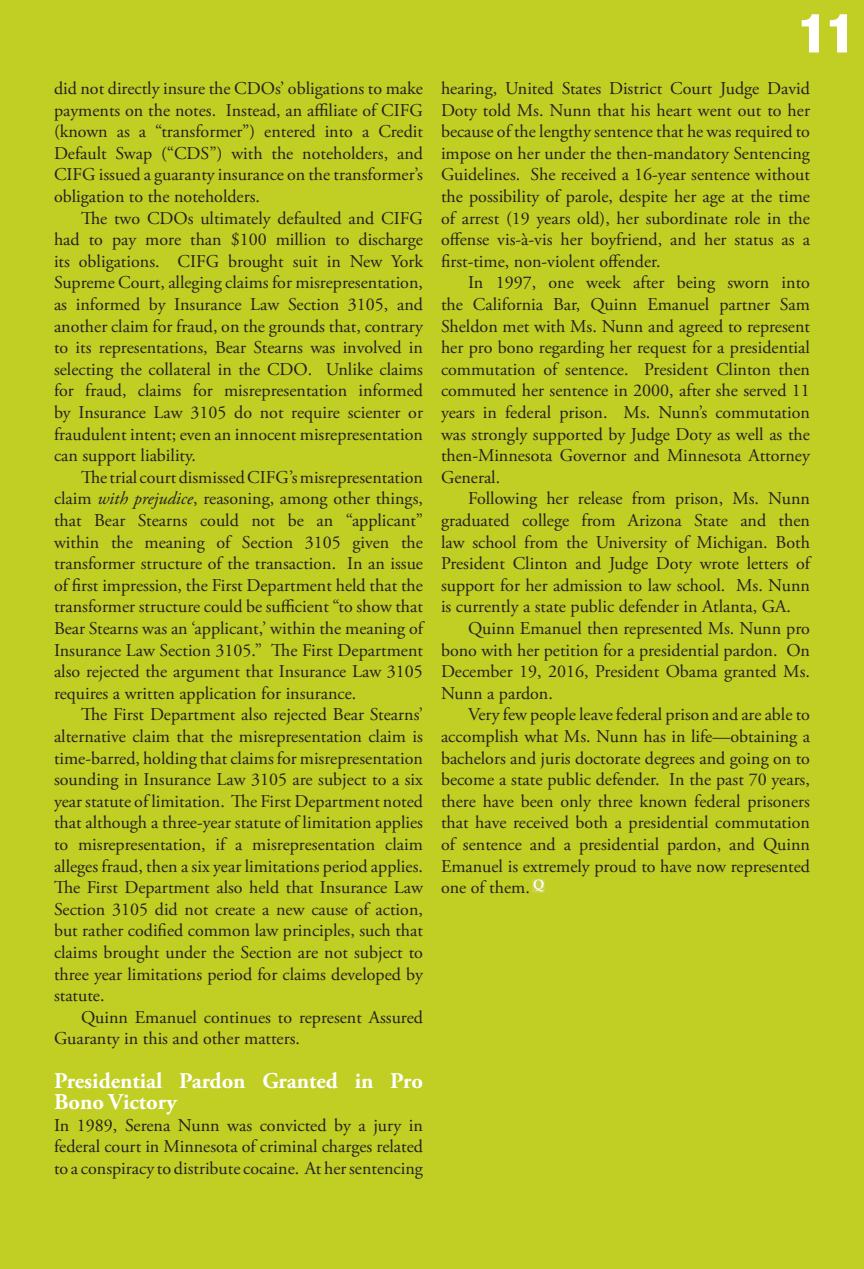
<style>
.page{position:relative;width:864px;height:1269px;background:#c1ce23}
.page>*{position:absolute;margin:0;border:0;box-sizing:border-box;transform-origin:0 0}
.t1{font:900 condensed 54px "Helvetica Neue";color:#fff}
.QE_-_Main_Article_St{font:700 22.5px/21.6px "Adobe Garamond Pro";color:#fff}
.QE_-_Main_Article_St-2{font:18px/21.6px "Adobe Garamond Pro";color:#231f20;text-align:justify}
.t2{font:700 13.5px "Palatino Linotype";color:#fff}
.s1{font-style:italic}
</style>
<div class="page">
<div style="left:532px;top:879px;width:13px;height:13px;background:#c9d247"></div>
<p class="QE_-_Main_Article_St-2" style="left:54px;top:78px;width:371px">did not directly insure the CDOs’ obligations to make payments on the notes. Instead, an affiliate of CIFG (known as a “transformer”) entered into a Credit Default Swap (“CDS”) with the noteholders, and CIFG issued a guaranty insurance on the transformer’s obligation to the noteholders.</p>
<p class="QE_-_Main_Article_St-2" style="left:54px;top:208px;width:371px;text-indent:27px">The two CDOs ultimately defaulted and CIFG had to pay more than $100 million to discharge its obligations. CIFG brought suit in New York Supreme Court, alleging claims for misrepresentation, as informed by Insurance Law Section 3105, and another claim for fraud, on the grounds that, contrary to its representations, Bear Stearns was involved in selecting the collateral in the CDO. Unlike claims for fraud, claims for misrepresentation informed by Insurance Law 3105 do not require scienter or fraudulent intent; even an innocent misrepresentation can support liability.</p>
<p class="QE_-_Main_Article_St-2" style="left:54px;top:467px;width:371px;text-indent:27px">The trial court dismissed CIFG’s misrepresentation claim <span class="s1">with prejudice</span>, reasoning, among other things, that Bear Stearns could not be an “applicant” within the meaning of Section 3105 given the transformer structure of the transaction. In an issue of first impression, the First Department held that the transformer structure could be sufficient “to show that Bear Stearns was an ‘applicant,’ within the meaning of Insurance Law Section 3105.” The First Department also rejected the argument that Insurance Law 3105 requires a written application for insurance.</p>
<p class="QE_-_Main_Article_St-2" style="left:54px;top:705px;width:371px;text-indent:27px">The First Department also rejected Bear Stearns’ alternative claim that the misrepresentation claim is time-barred, holding that claims for misrepresentation sounding in Insurance Law 3105 are subject to a six year statute of limitation. The First Department noted that although a three-year statute of limitation applies to misrepresentation, if a misrepresentation claim alleges fraud, then a six year limitations period applies.<br>The First Department also held that Insurance Law Section 3105 did not create a new cause of action, but rather codified common law principles, such that claims brought under the Section are not subject to three year limitations period for claims developed by statute.</p>
<p class="QE_-_Main_Article_St-2" style="left:54px;top:1007px;width:370px;text-indent:27px">Quinn Emanuel continues to represent Assured<br>Guaranty in this and other matters.</p>
<p class="QE_-_Main_Article_St" style="left:54px;top:1070px;width:370px">Presidential Pardon Granted in Pro<br>Bono Victory</p>
<p class="QE_-_Main_Article_St-2" style="left:54px;top:1115px;width:371px">In 1989, Serena Nunn was convicted by a jury in federal court in Minnesota of criminal charges related to a conspiracy to distribute cocaine. At her sentencing</p>
<p class="t1" style="left:799px;top:0;width:58px">11</p>
<p class="QE_-_Main_Article_St-2" style="left:441px;top:78px;width:371px">hearing, United States District Court Judge David Doty told Ms. Nunn that his heart went out to her because of the lengthy sentence that he was required to impose on her under the then-mandatory Sentencing Guidelines. She received a 16-year sentence without the possibility of parole, despite her age at the time of arrest (19 years old), her subordinate role in the offense vis-à-vis her boyfriend, and her status as a first-time, non-violent offender.</p>
<p class="QE_-_Main_Article_St-2" style="left:441px;top:273px;width:371px;text-indent:27px">In 1997, one week after being sworn into the California Bar, Quinn Emanuel partner Sam Sheldon met with Ms. Nunn and agreed to represent her pro bono regarding her request for a presidential commutation of sentence. President Clinton then commuted her sentence in 2000, after she served 11 years in federal prison. Ms. Nunn’s commutation was strongly supported by Judge Doty as well as the then-Minnesota Governor and Minnesota Attorney General.</p>
<p class="QE_-_Main_Article_St-2" style="left:441px;top:489px;width:371px;text-indent:27px">Following her release from prison, Ms. Nunn graduated college from Arizona State and then law school from the University of Michigan. Both President Clinton and Judge Doty wrote letters of support for her admission to law school. Ms. Nunn is currently a state public defender in Atlanta, GA.</p>
<p class="QE_-_Main_Article_St-2" style="left:441px;top:618px;width:371px;text-indent:27px">Quinn Emanuel then represented Ms. Nunn pro bono with her petition for a presidential pardon. On December 19, 2016, President Obama granted Ms.<br>Nunn a pardon.</p>
<p class="QE_-_Main_Article_St-2" style="left:441px;top:705px;width:371px;text-indent:27px">Very few people leave federal prison and are able to accomplish what Ms. Nunn has in life—obtaining a bachelors and juris doctorate degrees and going on to become a state public defender. In the past 70 years, there have been only three known federal prisoners that have received both a presidential commutation of sentence and a presidential pardon, and Quinn Emanuel is extremely proud to have now represented one of them.</p>
<p class="t2" style="left:533px;top:875px;width:13px">Q</p>
</div>
